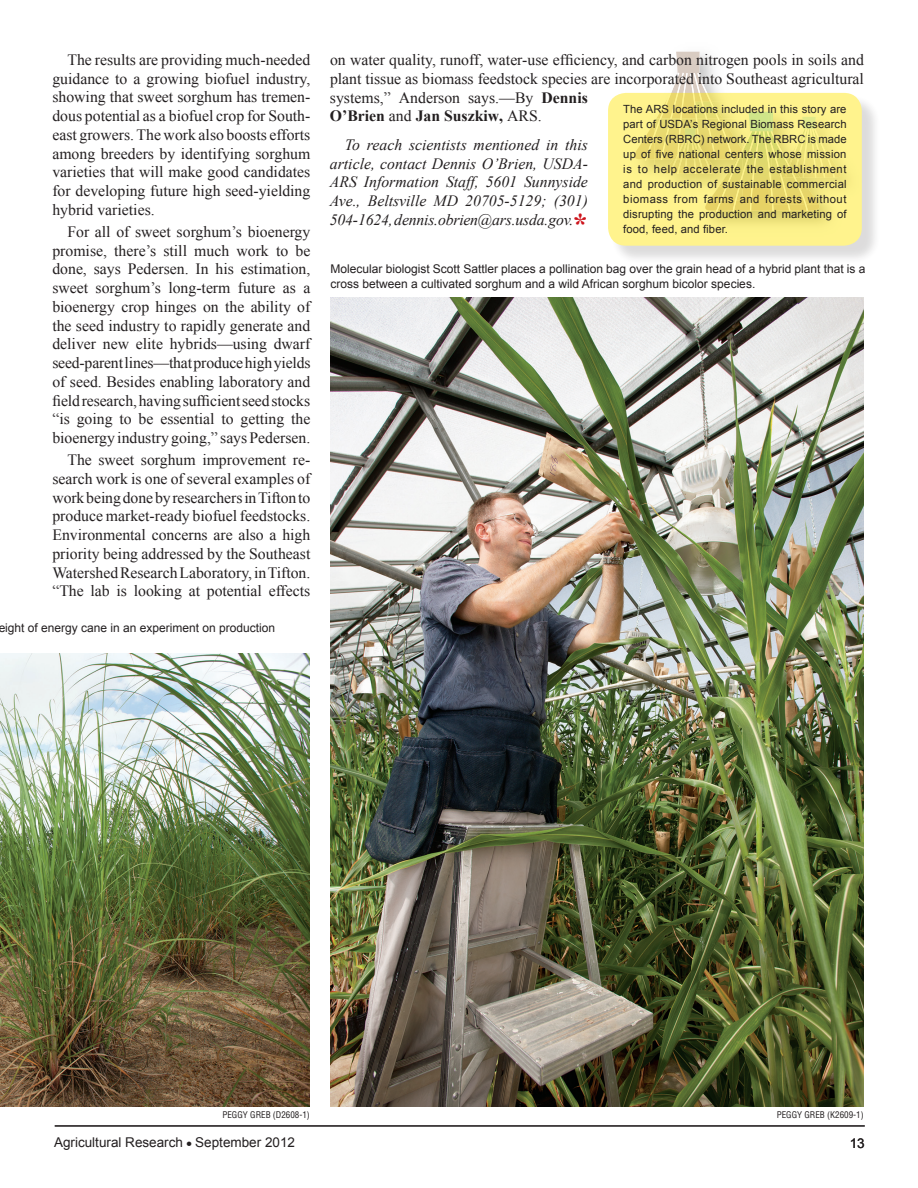
<style>
.page{position:relative;width:918px;height:1188px;background:#fff}
.page>*{position:absolute;margin:0;border:0;box-sizing:border-box;transform-origin:0 0}
.bodyTxt{font:15.75px/18.8px "Times New Roman";color:#231f20;text-align:justify}
.bodyTxtEnd{font:15.75px/18.8px "Times New Roman";color:#231f20}
.bodyTxt-2{font:italic 15.75px/18.8px "Times New Roman";letter-spacing:-.01em;color:#231f20;text-align:justify}
.t1{font:13.5px "Arial";color:#231f20}
.t2{font:12px/15px "Arial";color:#231f20}
.ForumHead{font:11.25px/15px "Arial";letter-spacing:.01em;color:#231f20;text-align:justify}
.Photo_credit{font:condensed 9px "Helvetica";color:#231f20}
.t3{font:6px "Monotype Sorts";color:#231f20}
.s1{font-weight:700}
.s2{font-weight:700;font-style:normal;font-size:30px;color:#cd151d}
</style>
<div class="page">
<hr style="left:55px;top:1125px;width:810px;height:1px;background:#231f20">
<svg style="left:634px;top:52px;width:186px;height:41px"></svg>
<div style="left:610px;top:95px;width:271px;height:169px;background:#231f20;opacity:.35"></div>
<svg style="left:608px;top:93px;width:254px;height:153px;background:#f4e881"></svg>
<img style="left:0;top:653px;width:310px;height:454px">
<img style="left:330px;top:297px;width:534px;height:810px">
<p class="bodyTxt" style="left:52px;top:50px;width:260px;text-indent:15px">The results are providing much-needed guidance to a growing biofuel industry, showing that sweet sorghum has tremen&shy;dous potential as a biofuel crop for South&shy;east growers. The work also boosts efforts among breeders by identifying sorghum varieties that will make good candidates for developing future high seed-yielding hybrid varieties.</p>
<p class="bodyTxt" style="left:52px;top:222px;width:260px;text-indent:15px">For all of sweet sorghum’s bioenergy promise, there’s still much work to be done, says Pedersen. In his estimation, sweet sorghum’s long-term future as a bioenergy crop hinges on the ability of the seed industry to rapidly generate and deliver new elite hybrids—using dwarf seed-parent lines—that produce high yields of seed. Besides enabling laboratory and field research, having sufficient seed stocks “is going to be essential to getting the bioenergy industry going,” says Pedersen.</p>
<p class="bodyTxtEnd" style="left:52px;top:450px;width:260px;text-align:justify;text-indent:15px">The sweet sorghum improvement re&shy;search work is one of several examples of work being done by researchers in Tifton to produce market-ready biofuel feedstocks.<br>Environmental concerns are also a high priority being addressed by the Southeast Watershed Research Laboratory, in Tifton. “The lab is looking at potential effects</p>
<p class="t2" style="left:-2px;top:620px;width:278px">eight of energy cane in an experiment on production</p>
<p class="bodyTxtEnd" style="left:330px;top:50px;width:536px">on water quality, runoff, water-use efficiency, and carbon nitrogen pools in soils and plant tissue as biomass feedstock species are incorporated into Southeast agricultural</p>
<p class="bodyTxtEnd" style="left:330px;top:88px;width:260px">systems,” Anderson says.—By <span class="s1">Dennis<br>O’Brien</span> and <span class="s1">Jan Suszkiw,</span> ARS.</p>
<p class="bodyTxt-2" style="left:330px;top:135px;width:260px;text-indent:15px">To reach scientists mentioned in this article, contact Dennis O’Brien, USDA-ARS Information Staff, 5601 Sunnyside Ave., Beltsville MD 20705-5129; (301)<br>504-1624, dennis.obrien@ars.usda.gov.<span class="s2">*</span></p>
<p class="ForumHead" style="left:623px;top:102px;width:225px">The ARS locations included in this story are part of USDA’s Regional Biomass Research Centers (RBRC) network. The RBRC is made up of five national centers whose mission is to help accelerate the establishment and production of sustainable commercial biomass from farms and forests without disrupting the production and marketing of food, feed, and fiber.</p>
<p class="t2" style="left:330px;top:261px;width:537px">Molecular biologist Scott Sattler places a pollination bag over the grain head of a hybrid plant that is a cross between a cultivated sorghum and a wild African sorghum bicolor species.</p>
<p class="Photo_credit" style="left:222px;top:1110px;width:89px">PEGGY GREB (D2608-1)</p>
<p class="Photo_credit" style="left:777px;top:1110px;width:89px">PEGGY GREB (K2609-1)</p>
<p class="t1" style="left:54px;top:1133px;width:131px">Agricultural Research</p>
<p class="t3" style="left:187px;top:1141px;width:6px">l</p>
<p class="t1" style="left:195px;top:1133px;width:101px">September 2012</p>
<p class="t1" style="left:850px;top:1134px;width:17px">13</p>
</div>
